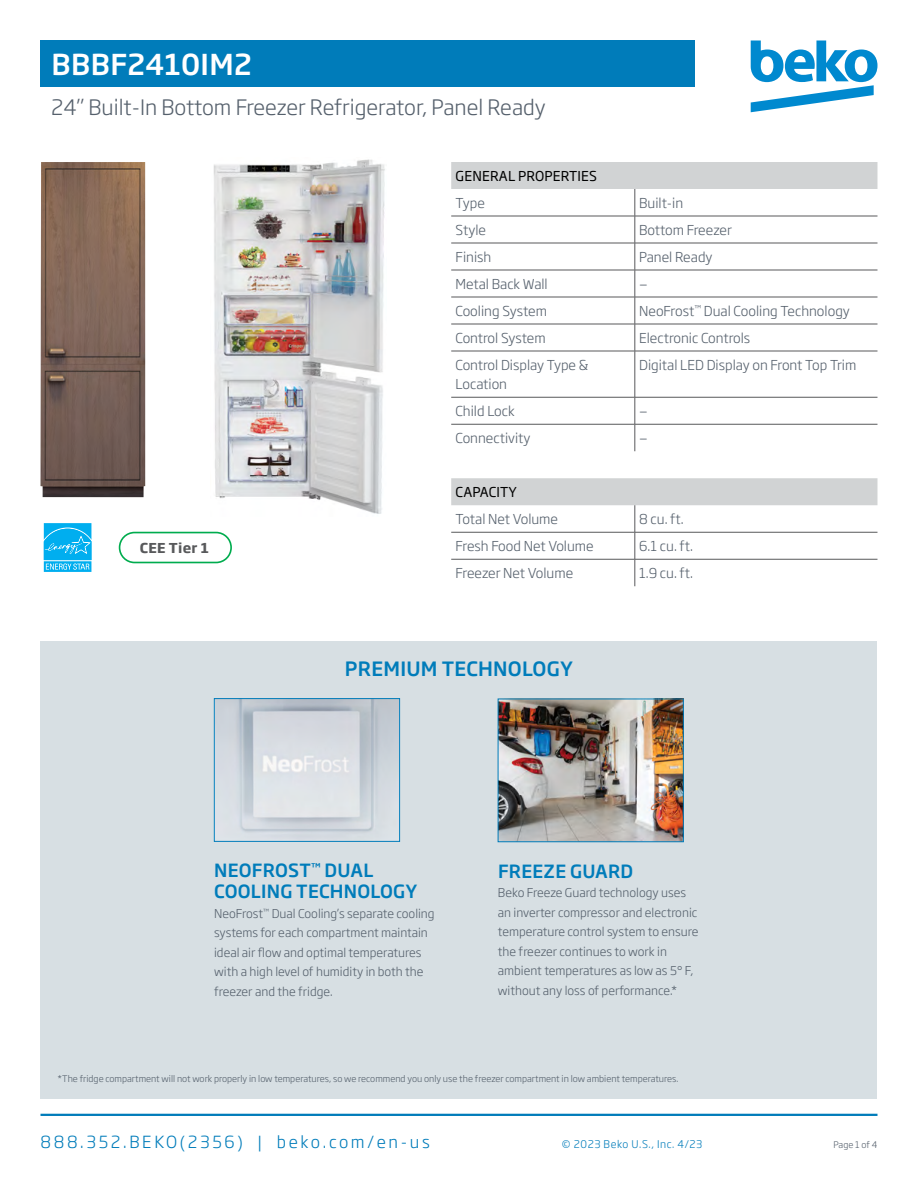
<style>
.page{position:relative;width:918px;height:1188px;background:#fff}
.page>*{position:absolute;margin:0;border:0;box-sizing:border-box;transform-origin:0 0}
.t1{font:500 28.5px "Soho Gothic Pro";letter-spacing:.005em;color:#fff}
.t2{font:300 21px "Soho Gothic Pro";color:#55606c}
.t3{font:500 19.5px "Soho Gothic Pro";letter-spacing:.015em;color:#007cba}
.t4{font:500 18px/21px "Soho Gothic Pro";letter-spacing:.015em;color:#007cba}
.t5{font:300 16.5px "Soho Gothic Pro";letter-spacing:.16em;color:#007cba}
.t6{font:300 13.5px/19.5px "Soho Gothic Pro";color:#55606c}
.t7{font:13.5px "Soho Gothic Pro";letter-spacing:.015em;color:#000}
.t8{font:700 13.5px "Soho Gothic Pro";letter-spacing:.02em;color:#58595b}
.t9{font:300 12px/19.5px "Soho Gothic Pro";color:#55606c}
.t10{font:300 10.5px "Soho Gothic Pro";letter-spacing:.05em;color:#007cba}
.t11{font:300 9px "Soho Gothic Pro";color:#55606c}
</style>
<div class="page">
<hr style="left:40px;top:1114px;width:838px;height:2px;background:#007cba">
<svg style="left:751px;top:40px;width:127px;height:72px"></svg>
<div style="left:40px;top:641px;width:838px;height:458px;background:#d7dfe3"></div>
<svg style="left:451px;top:162px;width:426px;height:343px"></svg>
<hr style="left:451px;top:397px;width:184px;height:1px;background:#58595b">
<hr style="left:635px;top:397px;width:242px;height:1px;background:#58595b">
<hr style="left:451px;top:532px;width:184px;height:1px;background:#58595b">
<hr style="left:635px;top:532px;width:242px;height:1px;background:#58595b">
<hr style="left:451px;top:243px;width:184px;height:1px;background:#58595b">
<hr style="left:635px;top:243px;width:242px;height:1px;background:#58595b">
<hr style="left:451px;top:270px;width:184px;height:1px;background:#58595b">
<hr style="left:635px;top:270px;width:242px;height:1px;background:#58595b">
<hr style="left:451px;top:297px;width:184px;height:1px;background:#58595b">
<hr style="left:635px;top:297px;width:242px;height:1px;background:#58595b">
<hr style="left:451px;top:324px;width:184px;height:1px;background:#58595b">
<hr style="left:635px;top:324px;width:242px;height:1px;background:#58595b">
<hr style="left:451px;top:351px;width:184px;height:1px;background:#58595b">
<hr style="left:635px;top:351px;width:242px;height:1px;background:#58595b">
<hr style="left:451px;top:216px;width:184px;height:1px;background:#58595b">
<hr style="left:635px;top:216px;width:242px;height:1px;background:#58595b">
<svg style="left:635px;top:189px;width:1px;height:162px"></svg>
<hr style="left:635px;top:351px;width:1px;height:46px;background:#58595b">
<hr style="left:451px;top:424px;width:184px;height:1px;background:#58595b">
<hr style="left:635px;top:424px;width:242px;height:1px;background:#58595b">
<svg style="left:635px;top:397px;width:1px;height:54px"></svg>
<hr style="left:451px;top:559px;width:184px;height:1px;background:#58595b">
<hr style="left:635px;top:559px;width:242px;height:1px;background:#58595b">
<svg style="left:635px;top:505px;width:1px;height:81px"></svg>
<div style="left:40px;top:40px;width:655px;height:47px;background:#007cba"></div>
<img style="left:40px;top:162px;width:105px;height:335px">
<img style="left:213px;top:159px;width:172px;height:355px">
<svg style="left:43px;top:523px;width:49px;height:49px"></svg>
<svg style="left:44px;top:523px;width:47px;height:49px"></svg>
<div style="left:119px;top:532px;width:113px;height:31px;border:2px solid #00ac4e;border-radius:15px"></div>
<img style="left:216px;top:700px;width:182px;height:132px">
<div style="left:214px;top:698px;width:186px;height:144px;border:1px solid #007cba"></div>
<img style="left:500px;top:701px;width:182px;height:139px">
<div style="left:498px;top:699px;width:186px;height:143px;border:1px solid #007cba"></div>
<h1 class="t1" style="left:51px;top:42px;width:202px">BBBF2410IM2</h1>
<h2 class="t2" style="left:51px;top:91px;width:496px">24” Built-In Bottom Freezer Refrigerator, Panel Ready</h2>
<p class="t8" style="left:140px;top:537px;width:71px">CEE Tier 1</p>
<p class="t7" style="left:456px;top:165px;width:143px">GENERAL PROPERTIES</p>
<p class="t6" style="left:456px;top:192px;width:31px">Type</p>
<p class="t6" style="left:639px;top:192px;width:46px">Built-in</p>
<p class="t6" style="left:456px;top:219px;width:32px">Style</p>
<p class="t6" style="left:639px;top:219px;width:94px">Bottom Freezer</p>
<p class="t6" style="left:456px;top:246px;width:37px">Finish</p>
<p class="t6" style="left:639px;top:246px;width:75px">Panel Ready</p>
<p class="t6" style="left:456px;top:273px;width:94px">Metal Back Wall</p>
<p class="t6" style="left:639px;top:273px;width:10px">—</p>
<p class="t6" style="left:456px;top:300px;width:93px">Cooling System</p>
<p class="t6" style="left:639px;top:300px;width:212px">NeoFrost<sup>™</sup> Dual Cooling Technology</p>
<p class="t6" style="left:456px;top:327px;width:92px">Control System</p>
<p class="t6" style="left:639px;top:327px;width:113px">Electronic Controls</p>
<p class="t6" style="left:456px;top:354px;width:135px">Control Display Type &amp;<br>Location</p>
<p class="t6" style="left:639px;top:354px;width:219px">Digital LED Display on Front Top Trim</p>
<p class="t6" style="left:456px;top:400px;width:61px">Child Lock</p>
<p class="t6" style="left:639px;top:400px;width:10px">—</p>
<p class="t6" style="left:456px;top:427px;width:77px">Connectivity</p>
<p class="t6" style="left:639px;top:427px;width:10px">—</p>
<p class="t7" style="left:456px;top:482px;width:63px">CAPACITY</p>
<p class="t6" style="left:456px;top:508px;width:104px">Total Net Volume</p>
<p class="t6" style="left:639px;top:508px;width:46px">8 cu. ft.</p>
<p class="t6" style="left:456px;top:535px;width:140px">Fresh Food Net Volume</p>
<p class="t6" style="left:639px;top:535px;width:55px">6.1 cu. ft.</p>
<p class="t6" style="left:456px;top:562px;width:119px">Freezer Net Volume</p>
<p class="t6" style="left:639px;top:562px;width:55px">1.9 cu. ft.</p>
<h3 class="t3" style="left:345px;top:654px;width:230px">PREMIUM TECHNOLOGY</h3>
<h3 class="t4" style="left:214px;top:859px;width:205px">NEOFROST<sup>™</sup> DUAL<br>COOLING TECHNOLOGY</h3>
<p class="t9" style="left:214px;top:903px;width:222px">NeoFrost<sup>™</sup> Dual Cooling’s separate cooling systems for each compartment maintain ideal air flow and optimal temperatures with a high level of humidity in both the freezer and the fridge.</p>
<h3 class="t4" style="left:498px;top:859px;width:137px">FREEZE GUARD</h3>
<p class="t9" style="left:498px;top:882px;width:202px">Beko Freeze Guard technology uses an inverter compressor and electronic temperature control system to ensure the freezer continues to work in ambient temperatures as low as 5° F, without any loss of performance.*</p>
<p class="t11" style="left:58px;top:1071px;width:622px">*The fridge compartment will not work properly in low temperatures, so we recommend you only use the freezer compartment in low ambient temperatures.</p>
<h3 class="t5" style="left:40px;top:1129px;width:391px">888.352.BEKO(2356) | beko.com/en-us</h3>
<p class="t10" style="left:562px;top:1135px;width:142px">© 2023 Beko U.S., Inc. 4/23</p>
<p class="t11" style="left:834px;top:1137px;width:45px">Page 1 of 4</p>
</div>
